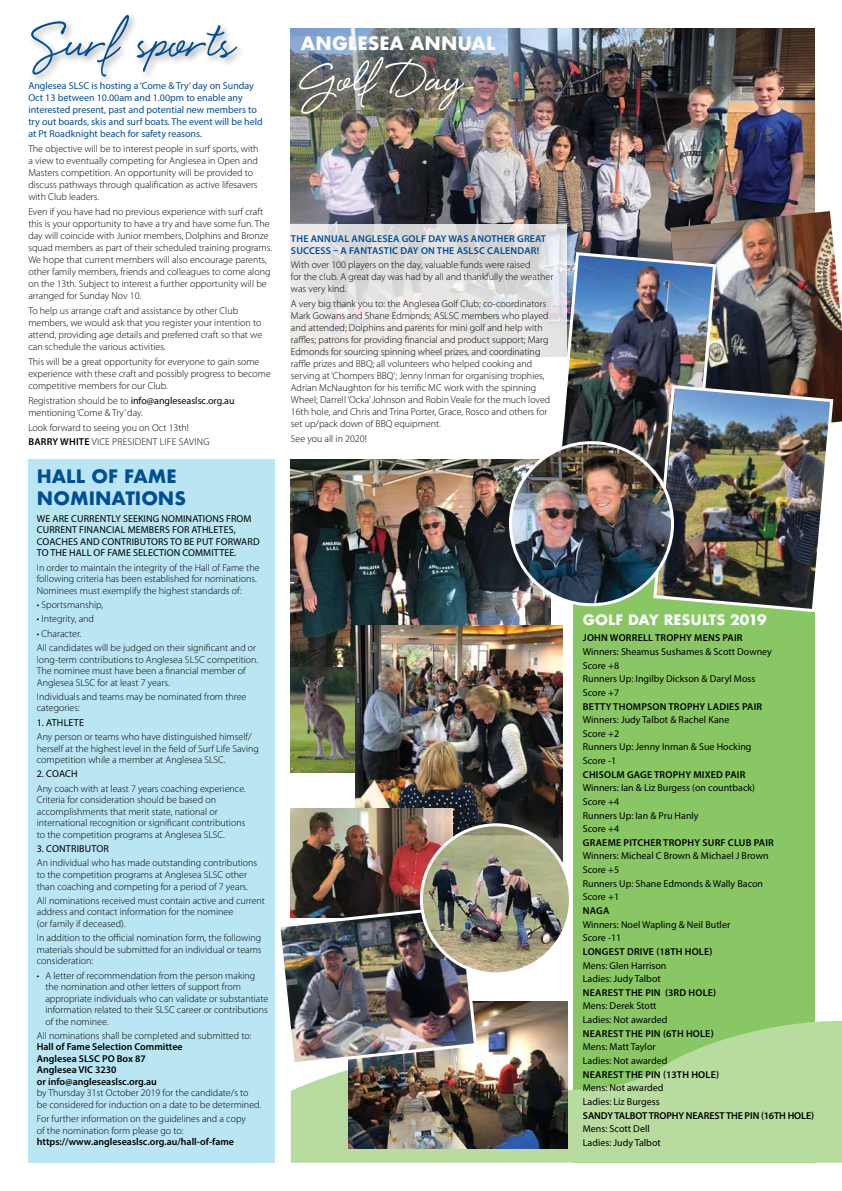
<style>
.page{position:relative;width:842px;height:1191px;background:#fff}
.page>*{position:absolute;margin:0;border:0;box-sizing:border-box;transform-origin:0 0}
.t1{font:85.4px "Eye Catching";color:#004e95}
.t2{font:70px "Eye Catching";color:#fff}
.t3{font:700 18px/21.6px "Futura";color:#004e95}
.t4{font:700 18px "Futura";color:#fff}
.t5{font:700 14px "Futura";color:#fff}
.t6{font:300 10px/12px "Myriad Pro";color:#000}
.t7{font:10px/13.6px "Myriad Pro";color:#000}
.t8{font:600 10px/11.5px "Myriad Pro";letter-spacing:.01em;color:#000}
.t9{font:10px/12px "Myriad Pro";color:#004e95}
.t10{font:600 10px/12px "Myriad Pro";letter-spacing:.02em;color:#004e95}
.t11{font:600 10px "Myriad Pro";letter-spacing:-.01em;color:#000}
.t12{font:10px "Myriad Pro";letter-spacing:.02em;color:#000}
.s1{font-weight:400}
.s2{font-weight:600}
</style>
<div class="page">
<img style="left:291px;top:666px;width:65px;height:106px">
<div style="left:573px;top:540px;width:242px;height:622px;background:#89c765"></div>
<div style="left:28px;top:459px;width:247px;height:703px;background:#bae5f2"></div>
<svg style="left:291px;top:1016px;width:551px;height:146px;fill:#b8dba0"></svg>
<div style="left:28px;top:12px;width:218px;height:74px;background:#000;opacity:.4"></div>
<img style="left:291px;top:459px;width:260px;height:207px">
<img style="left:291px;top:28px;width:524px;height:222px">
<img style="left:356px;top:625px;width:207px;height:236px">
<img style="left:348px;top:1001px;width:219px;height:147px">
<svg style="left:290px;top:225px;width:277px;height:132px;background:#e3e2e2"></svg>
<img style="left:670px;top:211px;width:172px;height:212px">
<img style="left:554px;top:250px;width:164px;height:218px">
<img style="left:652px;top:383px;width:183px;height:230px">
<img style="left:510px;top:442px;width:162px;height:163px;border-radius:81px">
<div style="left:509px;top:441px;width:165px;height:165px;border:3px solid #fff;border-radius:50%"></div>
<img style="left:291px;top:808px;width:162px;height:95px">
<img style="left:280px;top:903px;width:199px;height:164px">
<img style="left:421px;top:824px;width:149px;height:150px;border-radius:75px">
<div style="left:420px;top:823px;width:152px;height:152px;border:3px solid #fff;border-radius:50%"></div>
<h1 class="t1" style="left:28px;top:8px;width:207px">Surf sports</h1>
<p class="t9" style="left:28px;top:80px;width:236px">Anglesea SLSC is hosting a ‘Come &amp; Try’ day on Sunday Oct 13 between 10.00am and 1.00pm to enable any interested present, past and potential new members to try out boards, skis and surf boats. The event will be held at Pt Roadknight beach for safety reasons.</p>
<p class="t6" style="left:28px;top:143px;width:232px">The objective will be to interest people in surf sports, with a view to eventually competing for Anglesea in Open and Masters competition. An opportunity will be provided to discuss pathways through qualification as active lifesavers with Club leaders.</p>
<p class="t6" style="left:28px;top:206px;width:245px">Even if you have had no previous experience with surf craft this is your opportunity to have a try and have some fun. The day will coincide with Junior members, Dolphins and Bronze squad members as part of their scheduled training programs.<br>We hope that current members will also encourage parents, other family members, friends and colleagues to come along on the 13th. Subject to interest a further opportunity will be arranged for Sunday Nov 10.</p>
<p class="t6" style="left:28px;top:304px;width:235px">To help us arrange craft and assistance by other Club members, we would ask that you register your intention to attend, providing age details and preferred craft so that we can schedule the various activities.</p>
<p class="t6" style="left:28px;top:355px;width:244px">This will be a great opportunity for everyone to gain some experience with these craft and possibly progress to become competitive members for our Club.</p>
<p class="t6" style="left:28px;top:394px;width:208px">Registration should be to <span class="s1">info@angleseaslsc.org.au </span>mentioning ‘Come &amp; Try’ day.</p>
<p class="t6" style="left:28px;top:420px;width:183px;line-height:14.8px">Look forward to seeing you on Oct 13th!<br><span class="s2">BARRY WHITE</span> VICE PRESIDENT LIFE SAVING</p>
<h3 class="t3" style="left:37px;top:465px;width:151px">HALL OF FAME<br>NOMINATIONS</h3>
<p class="t7" style="left:37px;top:512px;width:224px;line-height:11.5px">WE ARE CURRENTLY SEEKING NOMINATIONS FROM CURRENT FINANCIAL MEMBERS FOR ATHLETES, COACHES AND CONTRIBUTORS TO BE PUT FORWARD TO THE HALL OF FAME SELECTION COMMITTEE.</p>
<p class="t6" style="left:37px;top:561px;width:224px;line-height:11.5px">In order to maintain the integrity of the Hall of Fame the following criteria has been established for nominations.<br>Nominees must exemplify the highest standards of:</p>
<p class="t6" style="left:37px;top:598px;width:68px">• Sportsmanship,</p>
<p class="t6" style="left:37px;top:613px;width:59px">• Integrity, and</p>
<p class="t6" style="left:37px;top:626px;width:221px;line-height:14.3px">• Character.<br>All candidates will be judged on their significant and or</p>
<p class="t6" style="left:37px;top:653px;width:223px;line-height:11.5px">long-term contributions to Anglesea SLSC competition.<br>The nominee must have been a financial member of<br>Anglesea SLSC for at least 7 years.</p>
<p class="t6" style="left:37px;top:691px;width:211px;line-height:11.5px">Individuals and teams may be nominated from three categories:</p>
<p class="t12" style="left:37px;top:716px;width:49px">1. ATHLETE</p>
<p class="t6" style="left:37px;top:731px;width:224px;line-height:11.5px">Any person or teams who have distinguished himself/ herself at the highest level in the field of Surf Life Saving competition while a member at Anglesea SLSC.</p>
<p class="t7" style="left:37px;top:767px;width:42px">2. COACH</p>
<p class="t6" style="left:37px;top:782px;width:210px;line-height:11.5px">Any coach with at least 7 years coaching experience.<br>Criteria for consideration should be based on accomplishments that merit state, national or international recognition or significant contributions to the competition programs at Anglesea SLSC.</p>
<p class="t12" style="left:37px;top:842px;width:74px">3. CONTRIBUTOR</p>
<p class="t6" style="left:37px;top:857px;width:222px;line-height:11.5px">An individual who has made outstanding contributions to the competition programs at Anglesea SLSC other than coaching and competing for a period of 7 years.</p>
<p class="t6" style="left:37px;top:894px;width:230px;line-height:11.5px">All nominations received must contain active and current address and contact information for the nominee<br>(or family if deceased).</p>
<p class="t6" style="left:37px;top:932px;width:226px;line-height:11.5px;text-align:justify">In addition to the official nomination form, the following materials should be submitted for an individual or teams consideration:</p>
<p class="t6" style="left:45px;top:969px;width:224px;line-height:11.5px;text-indent:-8px">• A letter of recommendation from the person making the nomination and other letters of support from appropriate individuals who can validate or substantiate information related to their SLSC career or contributions of the nominee.</p>
<p class="t6" style="left:37px;top:1029px;width:216px">All nominations shall be completed and submitted to:</p>
<p class="t8" style="left:37px;top:1041px;width:147px">Hall of Fame Selection Committee<br>Anglesea SLSC PO Box 87<br>Anglesea VIC 3230<br>or info@angleseaslsc.org.au</p>
<p class="t6" style="left:37px;top:1087px;width:226px;line-height:11.5px">by Thursday 31st October 2019 for the candidate/s to be considered for induction on a date to be determined.</p>
<p class="t6" style="left:37px;top:1113px;width:211px;line-height:11.5px">For further information on the guidelines and a copy of the nomination form please go to:</p>
<p class="t8" style="left:37px;top:1135px;width:199px">https://www.angleseaslsc.org.au/hall-of-fame</p>
<h3 class="t4" style="left:301px;top:30px;width:196px">ANGLESEA ANNUAL</h3>
<h2 class="t2" style="left:301px;top:51px;width:162px">Golf Day</h2>
<p class="t10" style="left:291px;top:232px;width:257px">THE ANNUAL ANGLESEA GOLF DAY WAS ANOTHER GREAT<br>SUCCESS – A FANTASTIC DAY ON THE ASLSC CALENDAR!</p>
<p class="t6" style="left:291px;top:259px;width:264px">With over 100 players on the day, valuable funds were raised<br>for the club. A great day was had by all and thankfully the weather was very kind.</p>
<p class="t6" style="left:291px;top:298px;width:261px">A very big thank you to: the Anglesea Golf Club; co-coordinators Mark Gowans and Shane Edmonds; ASLSC members who played and attended; Dolphins and parents for mini golf and help with raffles; patrons for providing financial and product support; Marg Edmonds for sourcing spinning wheel prizes, and coordinating raffle prizes and BBQ; all volunteers who helped cooking and serving at ‘Chompers BBQ’; Jenny Inman for organising trophies, Adrian McNaughton for his terrific MC work with the spinning Wheel; Darrell ‘Ocka’ Johnson and Robin Veale for the much loved 16th hole, and Chris and Trina Porter, Grace, Rosco and others for set up/pack down of BBQ equipment.</p>
<p class="t6" style="left:291px;top:433px;width:77px">See you all in 2020!</p>
<h3 class="t5" style="left:583px;top:609px;width:185px">GOLF DAY RESULTS 2019</h3>
<p class="t8" style="left:583px;top:632px;width:161px">JOHN WORRELL TROPHY MENS PAIR</p>
<p class="t7" style="left:583px;top:644px;width:191px">Winners: Sheamus Sushames &amp; Scott Downey<br>Score +8<br>Runners Up: Ingilby Dickson &amp; Daryl Moss<br>Score +7</p>
<p class="t8" style="left:583px;top:700px;width:181px">BETTY THOMPSON TROPHY LADIES PAIR</p>
<p class="t7" style="left:583px;top:713px;width:170px">Winners: Judy Talbot &amp; Rachel Kane<br>Score +2<br>Runners Up: Jenny Inman &amp; Sue Hocking<br>Score -1</p>
<p class="t8" style="left:583px;top:768px;width:164px">CHISOLM GAGE TROPHY MIXED PAIR</p>
<p class="t7" style="left:583px;top:781px;width:174px">Winners: Ian &amp; Liz Burgess (on countback)<br>Score +4<br>Runners Up: Ian &amp; Pru Hanly<br>Score +4</p>
<p class="t8" style="left:583px;top:836px;width:192px">GRAEME PITCHER TROPHY SURF CLUB PAIR</p>
<p class="t7" style="left:583px;top:849px;width:187px">Winners: Micheal C Brown &amp; Michael J Brown<br>Score +5<br>Runners Up: Shane Edmonds &amp; Wally Bacon<br>Score +1</p>
<p class="t8" style="left:583px;top:904px;width:28px">NAGA</p>
<p class="t7" style="left:583px;top:917px;width:149px">Winners: Noel Wapling &amp; Neil Butler<br>Score -11</p>
<p class="t8" style="left:583px;top:945px;width:131px">LONGEST DRIVE (18TH HOLE)</p>
<p class="t7" style="left:583px;top:958px;width:85px">Mens: Glen Harrison<br>Ladies: Judy Talbot</p>
<p class="t8" style="left:583px;top:986px;width:135px">NEAREST THE PIN (3RD HOLE)</p>
<p class="t7" style="left:583px;top:999px;width:86px">Mens: Derek Stott<br>Ladies: Not awarded</p>
<p class="t8" style="left:583px;top:1027px;width:132px">NEAREST THE PIN (6TH HOLE)</p>
<p class="t7" style="left:583px;top:1040px;width:86px">Mens: Matt Taylor<br>Ladies: Not awarded</p>
<p class="t8" style="left:583px;top:1068px;width:138px">NEAREST THE PIN (13TH HOLE)</p>
<p class="t7" style="left:583px;top:1081px;width:82px">Mens: Not awarded<br>Ladies: Liz Burgess</p>
<p class="t11" style="left:583px;top:1108px;width:233px">SANDY TALBOT TROPHY NEAREST THE PIN (16TH HOLE)</p>
<p class="t7" style="left:583px;top:1121px;width:79px">Mens: Scott Dell<br>Ladies: Judy Talbot</p>
</div>
